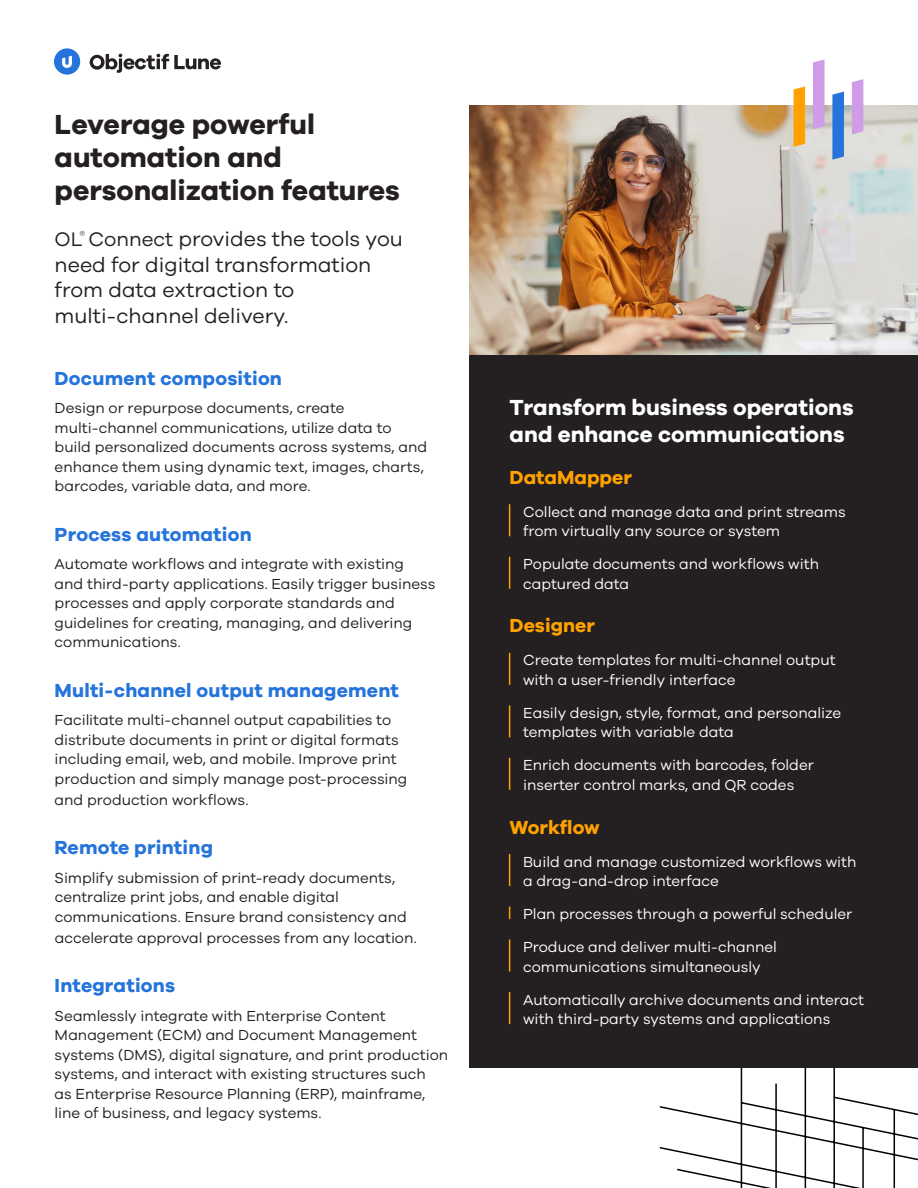
<style>
.page{position:relative;width:918px;height:1188px;background:#fff}
.page>*{position:absolute;margin:0;border:0;box-sizing:border-box;transform-origin:0 0}
.t1{font:700 28.5px/33px "Galano Grotesque";color:#241f20}
.t2{font:700 22.5px/27px "Galano Grotesque";color:#fff}
.t3{font:21px/25.5px "Galano Grotesque";color:#241f20}
.t4{font:700 19.5px "Galano Grotesque";letter-spacing:.01em;color:#2574db}
.t5{font:700 19.5px "Galano Grotesque";color:#ffa100}
.t6{font:15px/19.5px "Galano Grotesque";color:#241f20}
.t7{font:15px/19.5px "Galano Grotesque";color:#fff}
.s1{font-size:20.25px}
</style>
<div class="page">
<svg style="left:90px;top:54px;width:131px;height:19px"></svg>
<svg style="left:54px;top:48px;width:26px;height:27px"></svg>
<svg style="left:659px;top:1068px;width:259px;height:120px"></svg>
<img style="left:469px;top:106px;width:449px;height:250px">
<div style="left:469px;top:356px;width:449px;height:712px;background:#241f20"></div>
<hr style="left:509px;top:504px;width:1px;height:32px;background:#ffa100">
<hr style="left:509px;top:557px;width:1px;height:32px;background:#ffa100">
<hr style="left:509px;top:653px;width:1px;height:32px;background:#ffa100">
<hr style="left:509px;top:705px;width:1px;height:32px;background:#ffa100">
<hr style="left:509px;top:758px;width:1px;height:32px;background:#ffa100">
<hr style="left:509px;top:854px;width:1px;height:32px;background:#ffa100">
<svg style="left:509px;top:907px;width:1px;height:12px"></svg>
<hr style="left:509px;top:940px;width:1px;height:32px;background:#ffa100">
<hr style="left:509px;top:992px;width:1px;height:32px;background:#ffa100">
<svg style="left:794px;top:86px;width:11px;height:61px"></svg>
<svg style="left:813px;top:59px;width:12px;height:70px"></svg>
<svg style="left:832px;top:92px;width:12px;height:68px"></svg>
<svg style="left:852px;top:79px;width:11px;height:55px"></svg>
<h1 class="t1" style="left:55px;top:107px;width:347px">Leverage powerful automation and personalization features</h1>
<h3 class="t3" style="left:55px;top:226px;width:350px"><span class="s1">OL</span><sup>®</sup> <span class="s1">Connect</span> provides the tools you need for digital transformation from data extraction to multi-channel delivery.</h3>
<h3 class="t4" style="left:55px;top:366px;width:229px">Document composition</h3>
<p class="t6" style="left:55px;top:398px;width:374px">Design or repurpose documents, create multi-channel communications, utilize data to build personalized documents across systems, and enhance them using dynamic text, images, charts, barcodes, variable data, and more.</p>
<h3 class="t4" style="left:55px;top:522px;width:199px">Process automation</h3>
<p class="t6" style="left:55px;top:554px;width:382px">Automate workflows and integrate with existing and third-party applications. Easily trigger business processes and apply corporate standards and guidelines for creating, managing, and delivering communications.</p>
<h3 class="t4" style="left:55px;top:678px;width:346px">Multi-channel output management</h3>
<p class="t6" style="left:55px;top:710px;width:354px">Facilitate multi-channel output capabilities to distribute documents in print or digital formats including email, web, and mobile. Improve print production and simply manage post-processing</p>
<p class="t6" style="left:55px;top:790px;width:195px">and production workflows.</p>
<h3 class="t4" style="left:55px;top:836px;width:160px">Remote printing</h3>
<p class="t6" style="left:55px;top:868px;width:354px">Simplify submission of print-ready documents, centralize print jobs, and enable digital communications. Ensure brand consistency and</p>
<p class="t6" style="left:55px;top:928px;width:364px">accelerate approval processes from any location.</p>
<h3 class="t4" style="left:55px;top:974px;width:122px">Integrations</h3>
<p class="t6" style="left:55px;top:1006px;width:395px">Seamlessly integrate with Enterprise Content Management (ECM) and Document Management systems (DMS), digital signature, and print production systems, and interact with existing structures such<br>as Enterprise Resource Planning (ERP), mainframe, line of business, and legacy systems.</p>
<h2 class="t2" style="left:510px;top:394px;width:346px">Transform business operations and enhance communications</h2>
<h3 class="t5" style="left:510px;top:465px;width:124px">DataMapper</h3>
<p class="t7" style="left:523px;top:502px;width:324px">Collect and manage data and print streams from virtually any source or system</p>
<p class="t7" style="left:523px;top:554px;width:297px">Populate documents and workflows with captured data</p>
<h3 class="t5" style="left:510px;top:614px;width:87px">Designer</h3>
<p class="t7" style="left:523px;top:650px;width:314px">Create templates for multi-channel output with a user-friendly interface</p>
<p class="t7" style="left:523px;top:703px;width:320px">Easily design, style, format, and personalize templates with variable data</p>
<p class="t7" style="left:523px;top:755px;width:292px">Enrich documents with barcodes, folder inserter control marks, and QR codes</p>
<h3 class="t5" style="left:510px;top:815px;width:92px">Workflow</h3>
<p class="t7" style="left:523px;top:851px;width:335px">Build and manage customized workflows with a drag-and-drop interface</p>
<p class="t7" style="left:523px;top:904px;width:331px">Plan processes through a powerful scheduler</p>
<p class="t7" style="left:523px;top:937px;width:255px">Produce and deliver multi-channel communications simultaneously</p>
<p class="t7" style="left:523px;top:989px;width:342px">Automatically archive documents and interact with third-party systems and applications</p>
</div>
